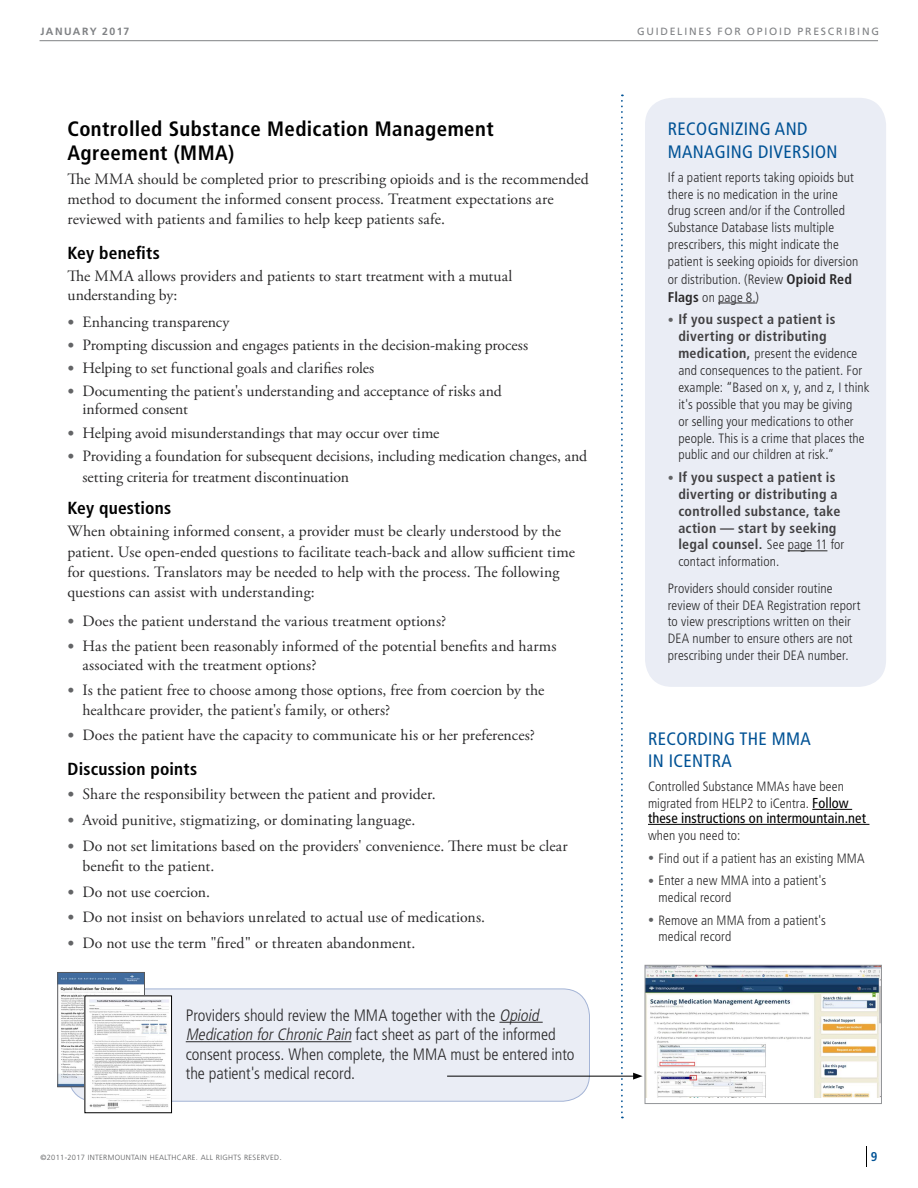
<style>
.page{position:relative;width:918px;height:1188px;background:#fff}
.page>*{position:absolute;margin:0;border:0;box-sizing:border-box;transform-origin:0 0}
.main_head_2{font:700 condensed 20.85px/24px "Frutiger LT Std";letter-spacing:.02em;color:#000}
.side_bar_head_1{font:condensed 18px/22.5px "Frutiger LT Std";letter-spacing:.02em;color:#005295}
.main_head_3{font:700 condensed 17.4px "Frutiger LT Std";letter-spacing:.01em;color:#000}
.side_bar_main_body_t{font:300 condensed 16.5px/19.5px "Frutiger LT Std";color:#292829}
.main_body_text{font:15.75px/20.2px "Adobe Garamond Pro";color:#292829}
.side_bar_main_body_t-2{font:condensed 14.4px "Frutiger LT Std";letter-spacing:.005em;color:#000}
.t1{font:700 condensed 14.1px/16.8px "Frutiger LT Std";letter-spacing:.02em;color:#414042;text-align:center}
.side_bar_main_body_t-3{font:300 condensed 13.5px/16.8px "Frutiger LT Std";letter-spacing:.005em;color:#292829}
.t2{font:700 condensed 12.75px "Frutiger LT Std";color:#005295}
.t3{font:10.5px "Frutiger LT Std";letter-spacing:.17em;color:#808285}
.t4{font:700 10.5px "Frutiger LT Std";letter-spacing:.13em;color:#808285}
.t5{font:300 7.5px "Frutiger LT Std";letter-spacing:.04em;color:#58595b}
.s1{font-family:"Frutiger LT Std";font-weight:700;font-stretch:condensed;font-size:14.1px;color:#636466}
.s2{font-style:italic}
.s3{font-weight:700;font-size:14.1px}
.s4{font-weight:300;font-size:12px;color:#636466}
.s5{font-weight:700;font-size:14.1px;color:#414042}
.s6{font-weight:300;font-size:13.5px;color:#292829}
.s7{font-weight:400;font-size:14.4px;color:#000}
.s8{font-size:12px;color:#636466}
.s9{font-size:9px}
</style>
<div class="page">
<hr style="left:40px;top:40px;width:838px;height:1px;background:#808285">
<svg style="left:866px;top:1147px;width:1px;height:20px"></svg>
<svg style="left:621px;top:94px;width:2px;height:1024px"></svg>
<hr style="left:812px;top:809px;width:40px;height:1px;background:#000">
<hr style="left:648px;top:824px;width:221px;height:1px;background:#000">
<img style="left:647px;top:967px;width:233px;height:130px">
<div style="left:645px;top:965px;width:237px;height:139px;border:1px solid #939598"></div>
<div style="left:68px;top:989px;width:522px;height:112px;background:#eaedf5;border-radius:27px"></div>
<div style="left:68px;top:989px;width:522px;height:113px;border:1px solid #a4b4d6;border-radius:27px"></div>
<hr style="left:447px;top:1076px;width:189px;height:1px;background:#000">
<svg style="left:633px;top:1073px;width:10px;height:7px"></svg>
<hr style="left:499px;top:1022px;width:44px;height:1px;background:#292829">
<hr style="left:186px;top:1041px;width:166px;height:1px;background:#292829">
<div style="left:645px;top:98px;width:241px;height:589px;background:#eaedf5;border-radius:27px"></div>
<hr style="left:718px;top:303px;width:38px;height:1px;background:#292829">
<hr style="left:788px;top:550px;width:39px;height:1px;background:#292829">
<img style="left:60px;top:974px;width:83px;height:111px">
<div style="left:58px;top:972px;width:87px;height:115px;border:1px solid #58595b"></div>
<img style="left:87px;top:998px;width:83px;height:111px">
<p class="t4" style="left:40px;top:25px;width:90px">JANUARY 2017</p>
<p class="t3" style="left:637px;top:25px;width:243px">GUIDELINES FOR OPIOID PRESCRIBING</p>
<p class="main_head_2" style="left:68px;top:117px;width:428px">Controlled Substance Medication Management<br>Agreement (MMA)</p>
<p class="main_body_text" style="left:68px;top:169px;width:523px">The MMA should be completed prior to prescribing opioids and is the recommended method to document the informed consent process. Treatment expectations are reviewed with patients and families to help keep patients safe.</p>
<p class="main_head_3" style="left:68px;top:242px;width:94px">Key benefits</p>
<p class="main_body_text" style="left:68px;top:267px;width:446px;line-height:18.8px">The MMA allows providers and patients to start treatment with a mutual understanding by:</p>
<p class="main_body_text" style="left:68px;top:312px;width:163px"><span class="s1">•</span> Enhancing transparency</p>
<p class="main_body_text" style="left:68px;top:335px;width:462px"><span class="s1">•</span> Prompting discussion and engages patients in the decision-making process</p>
<p class="main_body_text" style="left:68px;top:358px;width:308px"><span class="s1">•</span> Helping to set functional goals and clarifies roles</p>
<p class="main_body_text" style="left:82px;top:382px;width:421px;line-height:18.8px;text-indent:-15px"><span class="s1">•</span> Documenting the patient's understanding and acceptance of risks and informed consent</p>
<p class="main_body_text" style="left:68px;top:423px;width:373px"><span class="s1">•</span> Helping avoid misunderstandings that may occur over time</p>
<p class="main_body_text" style="left:82px;top:446px;width:506px;line-height:21px;text-indent:-15px"><span class="s1">•</span> Providing a foundation for subsequent decisions, including medication changes, and setting criteria for treatment discontinuation</p>
<p class="main_head_3" style="left:68px;top:498px;width:105px">Key questions</p>
<p class="main_body_text" style="left:68px;top:522px;width:509px">When obtaining informed consent, a provider must be clearly understood by the patient. Use open-ended questions to facilitate teach-back and allow sufficient time for questions. Translators may be needed to help with the process. The following questions can assist with understanding:</p>
<p class="main_body_text" style="left:68px;top:611px;width:380px"><span class="s1">•</span> Does the patient understand the various treatment options?</p>
<p class="main_body_text" style="left:82px;top:637px;width:476px;line-height:19.5px;text-indent:-15px"><span class="s1">•</span> Has the patient been reasonably informed of the potential benefits and harms associated with the treatment options?</p>
<p class="main_body_text" style="left:82px;top:681px;width:464px;line-height:19.5px;text-indent:-15px"><span class="s1">•</span> Is the patient free to choose among those options, free from coercion by the healthcare provider, the patient's family, or others?</p>
<p class="main_body_text" style="left:68px;top:726px;width:469px"><span class="s1">•</span> Does the patient have the capacity to communicate his or her preferences?</p>
<p class="main_head_3" style="left:68px;top:758px;width:131px">Discussion points</p>
<p class="main_body_text" style="left:68px;top:785px;width:370px"><span class="s1">•</span> Share the responsibility between the patient and provider.</p>
<p class="main_body_text" style="left:68px;top:810px;width:350px"><span class="s1">•</span> Avoid punitive, stigmatizing, or dominating language.</p>
<p class="main_body_text" style="left:82px;top:836px;width:487px;text-indent:-15px"><span class="s1">•</span> Do not set limitations based on the providers' convenience. There must be clear benefit to the patient.</p>
<p class="main_body_text" style="left:68px;top:882px;width:144px"><span class="s1">•</span> Do not use coercion.</p>
<p class="main_body_text" style="left:68px;top:908px;width:419px"><span class="s1">•</span> Do not insist on behaviors unrelated to actual use of medications.</p>
<p class="main_body_text" style="left:68px;top:933px;width:349px"><span class="s1">•</span> Do not use the term "fired" or threaten abandonment.</p>
<p class="side_bar_main_body_t" style="left:186px;top:1005px;width:390px">Providers should review the MMA together with the <span class="s2">Opioid Medication forChronicPain</span> fact sheet as part of the informed consent process. When complete, the MMA must be entered into the patient's medical record.</p>
<p class="side_bar_head_1" style="left:668px;top:118px;width:171px">RECOGNIZING AND<br>MANAGING DIVERSION</p>
<p class="side_bar_main_body_t-3" style="left:668px;top:169px;width:192px">If a patient reports taking opioids but there is no medication in the urine drug screen and/or if the Controlled Substance Database lists multiple prescribers, this might indicate the patient is seeking opioids for diversion or distribution. (Review <span class="s3">Opioid Red Flags</span> on page 8.)</p>
<p class="t1" style="left:668px;top:311px;width:169px"><span class="s4">•</span> If you suspect a patient is diverting or distributing</p>
<p class="side_bar_main_body_t-3" style="left:678px;top:345px;width:193px"><span class="s5">medication,</span> present the evidence and consequences to the patient. For example: “Based on x, y, and z, I think it's possible that you may be giving<br>or selling your medications to other people. This is a crime that places the public and our children at risk.”</p>
<p class="t1" style="left:678px;top:469px;width:168px;text-align:left;text-indent:-10px"><span class="s4">•</span> If you suspect a patient is diverting or distributing a controlled substance, take action — start by seeking legal counsel. <span class="s6">See page 11 for</span></p>
<p class="side_bar_main_body_t-3" style="left:678px;top:553px;width:102px">contact information.</p>
<p class="side_bar_main_body_t-3" style="left:668px;top:580px;width:194px">Providers should consider routine review of their DEA Registration report to view prescriptions written on their DEA number to ensure others are not prescribing under their DEA number.</p>
<p class="side_bar_head_1" style="left:648px;top:727px;width:164px">RECORDING THE MMA<br>IN ICENTRA</p>
<p class="side_bar_main_body_t-3" style="left:648px;top:778px;width:202px">Controlled Substance MMAs have been migrated from HELP2 to iCentra. <span class="s7">Follow</span></p>
<p class="side_bar_main_body_t-2" style="left:648px;top:810px;width:220px">these instructions on intermountain.net</p>
<p class="side_bar_main_body_t-3" style="left:648px;top:827px;width:94px">when you need to:</p>
<p class="side_bar_main_body_t-3" style="left:648px;top:850px;width:218px"><span class="s8">•</span> Find out if a patient has an existing MMA</p>
<p class="side_bar_main_body_t-3" style="left:658px;top:872px;width:169px;text-indent:-10px"><span class="s8">•</span> Enter a new MMA into a patient's medical record</p>
<p class="side_bar_main_body_t-3" style="left:658px;top:912px;width:169px;text-indent:-10px"><span class="s8">•</span> Remove an MMA from a patient's medical record</p>
<p class="t5" style="left:40px;top:1153px;width:243px">©2011-2017 INTERMOUNTAIN HEALTHCARE. ALL RIGHTS RESERVED<span class="s9">.</span></p>
<p class="t2" style="left:871px;top:1149px;width:8px">9</p>
</div>
